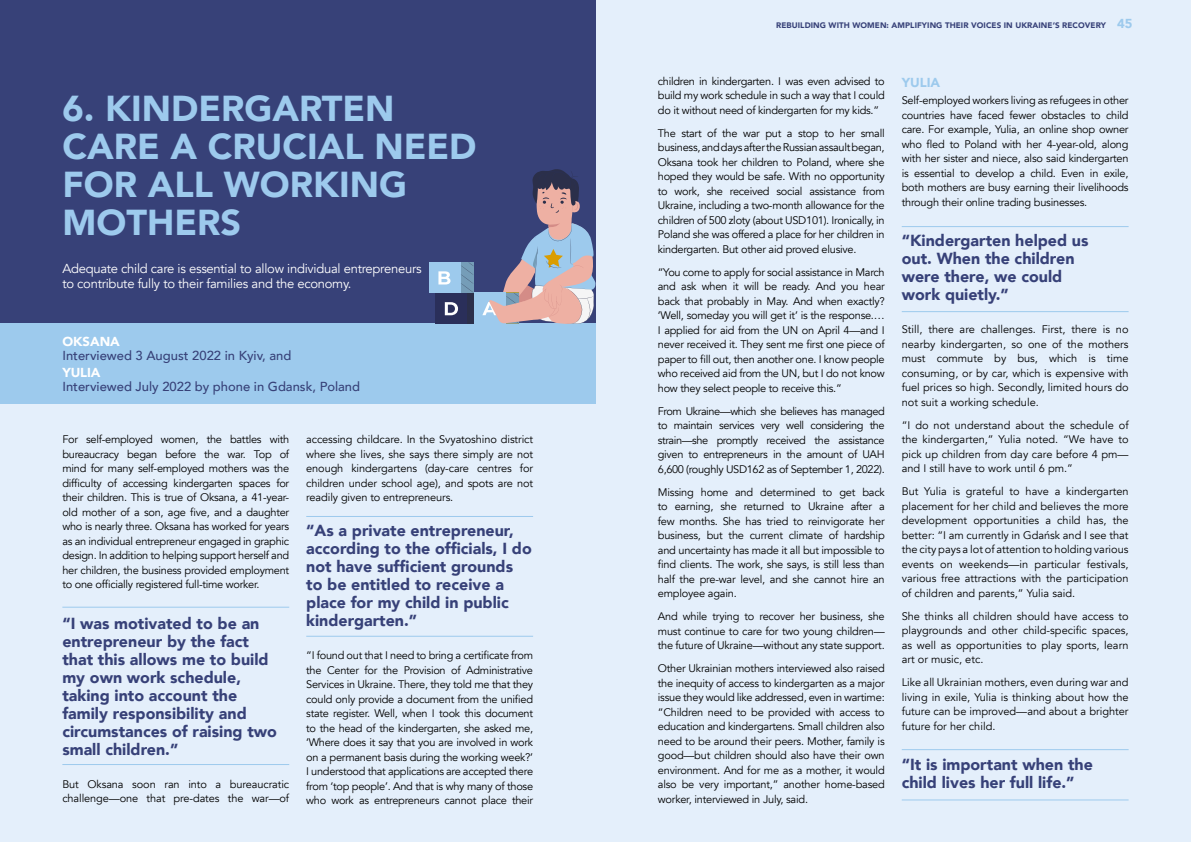
<style>
.page{position:relative;width:1191px;height:842px;background:#e4effb}
.page>*{position:absolute;margin:0;border:0;box-sizing:border-box;transform-origin:0 0}
.t1{font:900 36px/38px "Avenir";color:#9dcaed}
.t2{font:900 16px/18px "Avenir";color:#374178}
.t3{font:13px/15px "Avenir";letter-spacing:-.02em;color:#fff}
.t4{font:500 13px "Avenir";color:#374178}
.t5{font:900 13px "Avenir";color:#fff}
.t6{font:900 13px "Avenir";color:#9dcaed}
.t7{font:11px/14.5px "Avenir";letter-spacing:-.02em;color:#000;text-align:justify}
.t8{font:900 8px "Avenir";letter-spacing:.01em;color:#374178}
.s1{font-size:13px;color:#9dcaed}
</style>
<div class="page">
<div style="left:0;top:0;width:595px;height:340px;background:#374178"></div>
<div style="left:0;top:324px;width:595px;height:80px;background:#9dcaed"></div>
<hr style="left:62px;top:607px;width:227px;height:1px;background:#9dcaed">
<hr style="left:62px;top:764px;width:227px;height:1px;background:#9dcaed">
<hr style="left:306px;top:516px;width:227px;height:1px;background:#9dcaed">
<hr style="left:306px;top:636px;width:227px;height:1px;background:#9dcaed">
<hr style="left:901px;top:226px;width:227px;height:1px;background:#9dcaed">
<hr style="left:901px;top:311px;width:227px;height:1px;background:#9dcaed">
<hr style="left:901px;top:749px;width:227px;height:1px;background:#9dcaed">
<hr style="left:901px;top:799px;width:227px;height:1px;background:#9dcaed">
<div style="left:429px;top:262px;width:31px;height:31px;background:#9dcaed"></div>
<div style="left:436px;top:293px;width:31px;height:31px;background:#2a2f5a"></div>
<svg style="left:438px;top:169px;width:158px;height:157px"></svg>
<h1 class="t1" style="left:62px;top:89px;width:416px">6. KINDERGARTEN<br>CARE A CRUCIAL NEED<br>FOR ALL WORKING<br>MOTHERS</h1>
<p class="t3" style="left:62px;top:261px;width:361px">Adequate child care is essential to allow individual entrepreneurs to contribute fully to their families and the economy.</p>
<p class="t5" style="left:62px;top:330px;width:59px">OKSANA</p>
<p class="t4" style="left:62px;top:344px;width:230px">Interviewed 3 August 2022 in Kyiv, and</p>
<p class="t5" style="left:62px;top:362px;width:39px">YULIA</p>
<p class="t4" style="left:62px;top:376px;width:299px">Interviewed July 2022 by phone in Gdansk, Poland</p>
<p class="t7" style="left:62px;top:432px;width:228px">For self-employed women, the battles with bureaucracy began before the war. Top of mind for many self-employed mothers was the difficulty of accessing kindergarten spaces for their children. This is true of Oksana, a 41-year&shy;old mother of a son, age five, and a daughter who is nearly three. Oksana has worked for years as an individual entrepreneur engaged in graphic design. In addition to helping support herself and her children, the business provided employment to one officially registered full-time worker.</p>
<h2 class="t2" style="left:62px;top:614px;width:216px">“I was motivated to be an entrepreneur by the fact that this allows me to build my own work schedule, taking into account the family responsibility and circumstances of raising two small children.”</h2>
<p class="t7" style="left:62px;top:777px;width:228px">But Oksana soon ran into a bureaucratic challenge—one that pre-dates the war—of</p>
<p class="t7" style="left:306px;top:432px;width:228px">accessing childcare. In the Svyatoshino district where she lives, she says there simply are not enough kindergartens (day-care centres for children under school age), and spots are not readily given to entrepreneurs.</p>
<h2 class="t2" style="left:306px;top:521px;width:227px">“As a private entrepreneur, according to the officials, I do not have sufficient grounds to be entitled to receive a place for my child in public kindergarten.”</h2>
<p class="t7" style="left:306px;top:648px;width:228px">“I found out that I need to bring a certificate from the Center for the Provision of Administrative Services in Ukraine. There, they told me that they could only provide a document from the unified state register. Well, when I took this document to the head of the kindergarten, she asked me, ‘Where does it say that you are involved in work on a permanent basis during the working week?’ I understood that applications are accepted there from ‘top people’. And that is why many of those who work as entrepreneurs cannot place their</p>
<p class="t8" style="left:776px;top:19px;width:358px">REBUILDING WITH WOMEN: AMPLIFYING THEIR VOICES IN UKRAINE’S RECOVERY <span class="s1">45</span></p>
<p class="t7" style="left:658px;top:74px;width:228px">children in kindergarten. I was even advised to build my work schedule in such a way that I could do it without need of kindergarten for my kids.”</p>
<p class="t7" style="left:658px;top:126px;width:228px">The start of the war put a stop to her small business, and days after the Russian assault began, Oksana took her children to Poland, where she hoped they would be safe. With no opportunity to work, she received social assistance from Ukraine, including a two-month allowance for the children of 500 zloty (about USD101). Ironically, in Poland she was offered a place for her children in kindergarten. But other aid proved elusive.</p>
<p class="t7" style="left:658px;top:265px;width:228px">“You come to apply for social assistance in March and ask when it will be ready. And you hear back that probably in May. And when exactly? ‘Well, someday you will get it’ is the response.… I applied for aid from the UN on April 4—and I never received it. They sent me first one piece of paper to fill out, then another one. I know people who received aid from the UN, but I do not know how they select people to receive this.”</p>
<p class="t7" style="left:658px;top:404px;width:228px">From Ukraine—which she believes has managed to maintain services very well considering the strain—she promptly received the assistance given to entrepreneurs in the amount of UAH 6,600 (roughly USD162 as of September 1, 2022).</p>
<p class="t7" style="left:658px;top:485px;width:228px">Missing home and determined to get back to earning, she returned to Ukraine after a few months. She has tried to reinvigorate her business, but the current climate of hardship and uncertainty has made it all but impossible to find clients. The work, she says, is still less than half the pre-war level, and she cannot hire an employee again.</p>
<p class="t7" style="left:658px;top:609px;width:228px">And while trying to recover her business, she must continue to care for two young children— the future of Ukraine—without any state support.</p>
<p class="t7" style="left:658px;top:661px;width:228px">Other Ukrainian mothers interviewed also raised the inequity of access to kindergarten as a major issue they would like addressed, even in wartime: “Children need to be provided with access to education and kindergartens. Small children also need to be around their peers. Mother, family is good—but children should also have their own environment. And for me as a mother, it would also be very important,” another home-based worker, interviewed in July, said.</p>
<p class="t6" style="left:901px;top:71px;width:40px">YULIA</p>
<p class="t7" style="left:901px;top:93px;width:228px">Self-employed workers living as refugees in other countries have faced fewer obstacles to child care. For example, Yulia, an online shop owner who fled to Poland with her 4-year-old, along with her sister and niece, also said kindergarten is essential to develop a child. Even in exile, both mothers are busy earning their livelihoods through their online trading businesses.</p>
<h2 class="t2" style="left:901px;top:231px;width:188px">“Kindergarten helped us out. When the children were there, we could work quietly.”</h2>
<p class="t7" style="left:901px;top:322px;width:228px">Still, there are challenges. First, there is no nearby kindergarten, so one of the mothers must commute by bus, which is time consuming, or by car, which is expensive with fuel prices so high. Secondly, limited hours do not suit a working schedule.</p>
<p class="t7" style="left:901px;top:418px;width:228px">“I do not understand about the schedule of the kindergarten,” Yulia noted. “We have to pick up children from day care before 4 pm— and I still have to work until 6 pm.”</p>
<p class="t7" style="left:901px;top:484px;width:228px">But Yulia is grateful to have a kindergarten placement for her child and believes the more development opportunities a child has, the better: “I am currently in Gdańsk and I see that the city pays a lot of attention to holding various events on weekends—in particular festivals, various free attractions with the participation of children and parents,” Yulia said.</p>
<p class="t7" style="left:901px;top:609px;width:228px">She thinks all children should have access to playgrounds and other child-specific spaces, as well as opportunities to play sports, learn art or music, etc.</p>
<p class="t7" style="left:901px;top:675px;width:228px">Like all Ukrainian mothers, even during war and living in exile, Yulia is thinking about how the future can be improved—and about a brighter future for her child.</p>
<h2 class="t2" style="left:901px;top:755px;width:193px">“It is important when the child lives her full life.”</h2>
</div>
